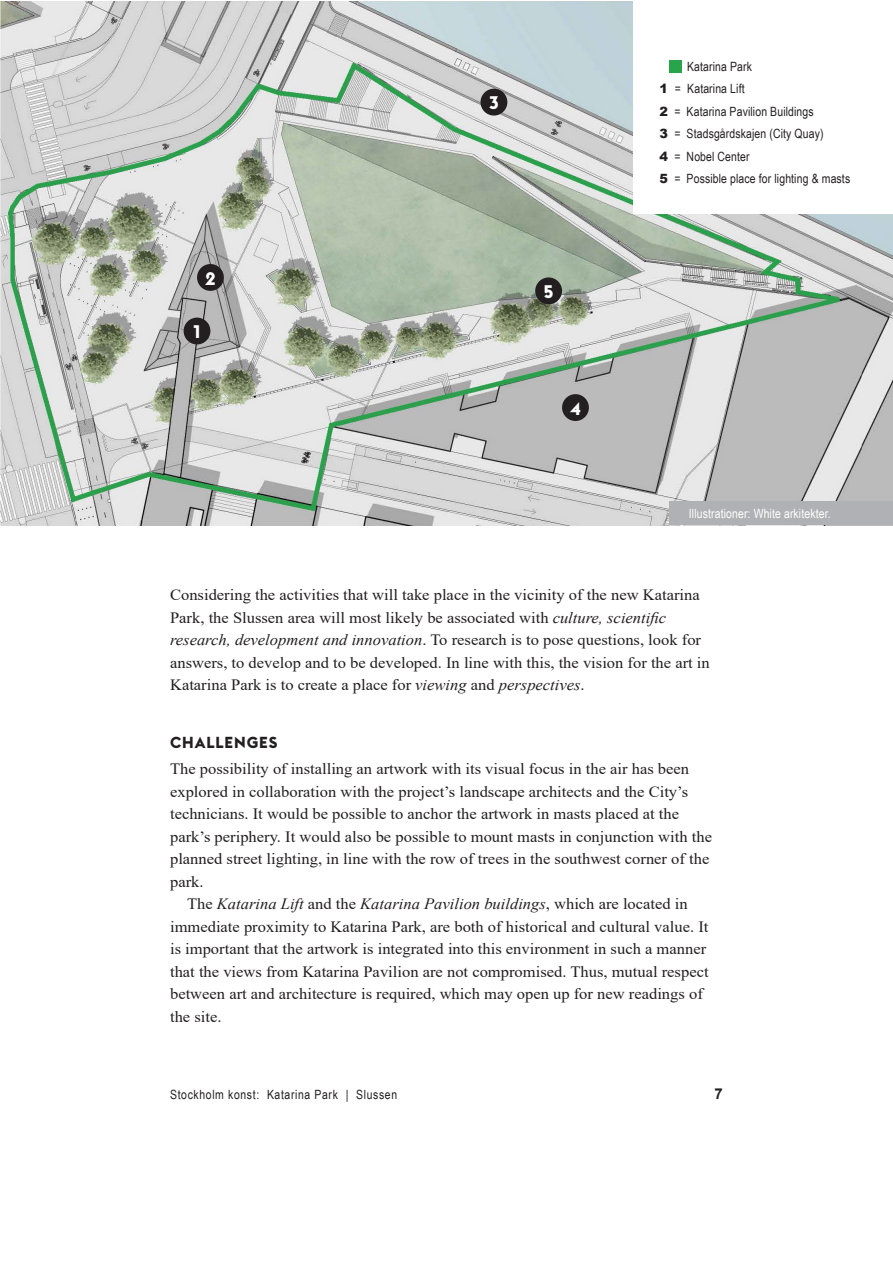
<style>
.page{position:relative;width:893px;height:1263px;background:#fff}
.page>*{position:absolute;margin:0;border:0;box-sizing:border-box;transform-origin:0 0}
.Mellanrubbe-Pres_Shl{font:700 18px "Stockholm Type";color:#fff}
.Brödtext_-_indrag{font:15.75px/22.5px "Times New Roman";color:#231f20;scale:1.05 1}
.Brödtext_-_utan_indr{font:15.75px/22.5px "Times New Roman";color:#231f20;scale:1.05 1}
.Mellanrubbe-Brödtext{font:700 15.75px "Stockholm Type";letter-spacing:.06em;color:#231f20}
.t1{font:700 15px "Arial";color:#231f20}
.Bildtext{font:12.75px "Arial Narrow";letter-spacing:.01em;color:#231f20}
.Bildtext-2{font:12.75px "Arial Narrow";letter-spacing:.05em;color:#231f20}
.Bildtext-3{font:12.75px "Arial Narrow";letter-spacing:.01em;color:#fff}
.s1{font-family:"Arial";font-weight:900}
.s2{font-style:italic}
</style>
<div class="page">
<img style="left:0;top:1px;width:893px;height:524px">
<div style="left:184px;top:318px;width:26px;height:26px;background:#231f20;border-radius:50%"></div>
<div style="left:197px;top:264px;width:27px;height:27px;background:#231f20;border-radius:50%"></div>
<div style="left:480px;top:89px;width:27px;height:27px;background:#231f20;border-radius:50%"></div>
<div style="left:562px;top:394px;width:27px;height:27px;background:#231f20;border-radius:50%"></div>
<div style="left:535px;top:277px;width:27px;height:27px;background:#231f20;border-radius:50%"></div>
<div style="left:669px;top:501px;width:224px;height:23px;background:#b0b1b5"></div>
<div style="left:634px;top:0;width:259px;height:214px;background:#fff"></div>
<div style="left:669px;top:60px;width:13px;height:13px;background:#28a54a"></div>
<p class="Mellanrubbe-Pres_Shl" style="left:205px;top:265px;width:12px">2</p>
<p class="Mellanrubbe-Pres_Shl" style="left:193px;top:319px;width:9px">1</p>
<p class="Mellanrubbe-Pres_Shl" style="left:489px;top:90px;width:11px">3</p>
<p class="Mellanrubbe-Pres_Shl" style="left:544px;top:279px;width:12px">5</p>
<p class="Mellanrubbe-Pres_Shl" style="left:570px;top:396px;width:12px">4</p>
<p class="Bildtext" style="left:675px;top:57px;width:79px">= Katarina Park</p>
<p class="Bildtext" style="left:660px;top:79px;width:86px"><span class="s1">1</span> = Katarina Lift</p>
<p class="Bildtext" style="left:660px;top:102px;width:156px"><span class="s1">2</span> = Katarina Pavilion Buildings</p>
<p class="Bildtext" style="left:660px;top:124px;width:165px"><span class="s1">3</span> = Stadsgårdskajen (City Quay)</p>
<p class="Bildtext" style="left:660px;top:147px;width:92px"><span class="s1">4</span> = Nobel Center</p>
<p class="Bildtext" style="left:660px;top:169px;width:192px"><span class="s1">5</span> = Possible place for lighting &amp; masts</p>
<p class="Bildtext-3" style="left:689px;top:504px;width:143px">Illustrationer: White arkitekter.</p>
<p class="Brödtext_-_indrag" style="left:170px;top:583px;width:516px">Considering the activities that will take place in the vicinity of the new Katarina Park, the Slussen area will most likely be associated with <span class="s2">culture, scientific research, development and innovation</span>. To research is to pose questions, look for answers, to develop and to be developed. In line with this, the vision for the art in Katarina Park is to create a place for <span class="s2">viewing</span> and <span class="s2">perspectives</span>.</p>
<p class="Mellanrubbe-Brödtext" style="left:170px;top:731px;width:109px">CHALLENGES</p>
<p class="Brödtext_-_utan_indr" style="left:170px;top:757px;width:518px">The possibility of installing an artwork with its visual focus in the air has been explored in collaboration with the project’s landscape architects and the City’s technicians. It would be possible to anchor the artwork in masts placed at the park’s periphery. It would also be possible to mount masts in conjunction with the planned street lighting, in line with the row of trees in the southwest corner of the park.</p>
<p class="Brödtext_-_indrag" style="left:170px;top:892px;width:514px;text-indent:17px">The <span class="s2">Katarina Lift</span> and the <span class="s2">Katarina Pavilion buildings</span>, which are located in immediate proximity to Katarina Park, are both of historical and cultural value. It is important that the artwork is integrated into this environment in such a manner that the views from Katarina Pavilion are not compromised. Thus, mutual respect between art and architecture is required, which may open up for new readings of the site.</p>
<p class="Bildtext-2" style="left:170px;top:1085px;width:229px">Stockholm konst: Katarina Park | Slussen</p>
<p class="t1" style="left:714px;top:1083px;width:10px">7</p>
</div>
